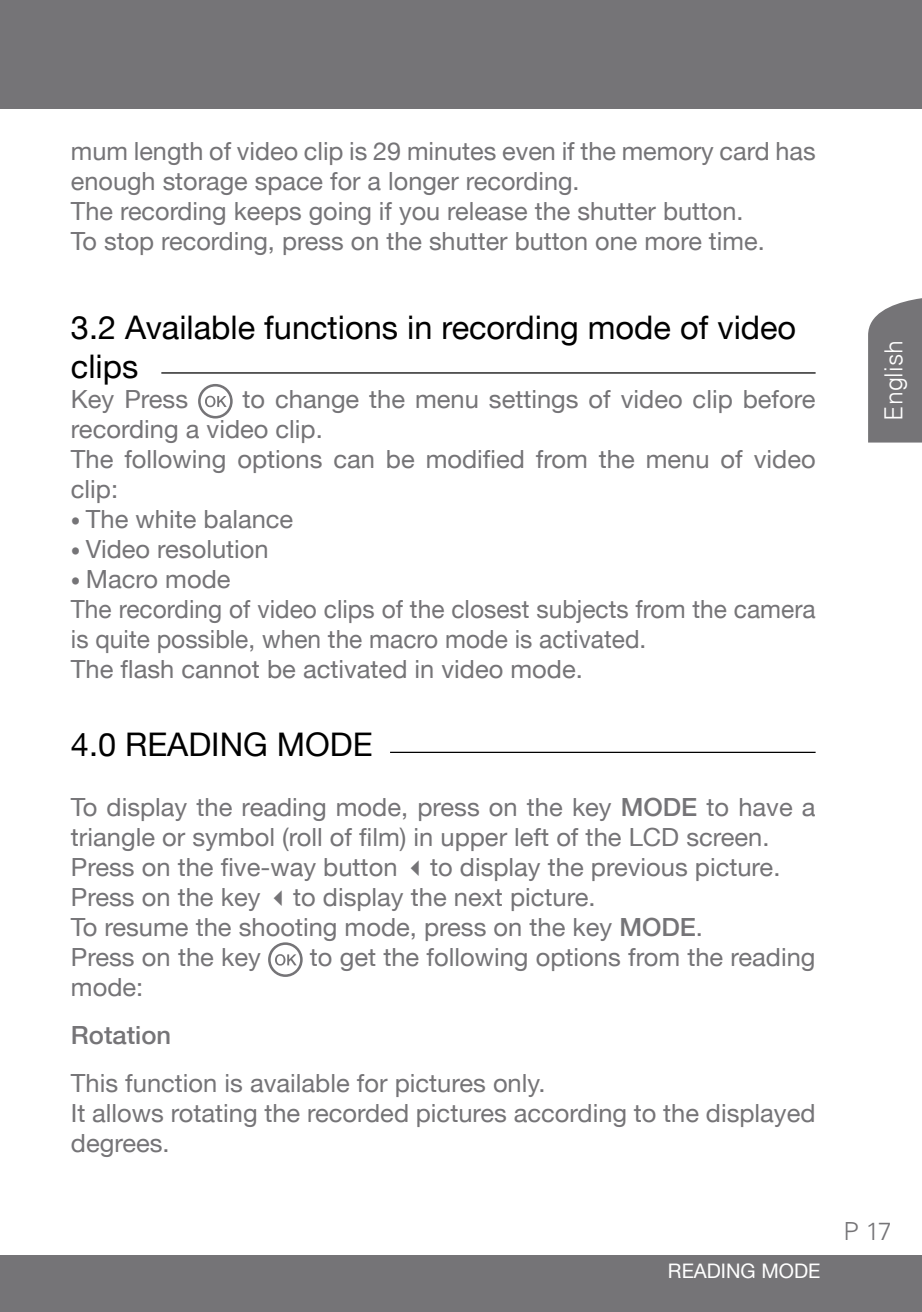
<style>
.page{position:relative;width:922px;height:1312px;background:#fff}
.page>*{position:absolute;margin:0;border:0;box-sizing:border-box;transform-origin:0 0}
.t1{font:32.5px/39px "Helvetica Neue LT";color:#000}
.t2{font:25px/30px "Helvetica Neue LT";color:#757477}
.t3{font:500 25px "Helvetica Neue LT";color:#757477}
.t4{font:300 25px "Univers LT";color:#fff}
.t5{font:300 25px "Univers LT";color:#757477}
.t6{font:20px "Helvetica Neue LT";color:#fff}
.s1{font-size:20px}
.s2{font-weight:500}
</style>
<div class="page">
<svg style="left:868px;top:298px;width:53px;height:144px;background:#7e7d7f"></svg>
<div style="left:0;top:1254px;width:921px;height:57px;background:#757477"></div>
<div style="left:0;top:0;width:921px;height:109px;background:#757477"></div>
<div style="left:198px;top:384px;width:34px;height:34px;border:3px solid #757477;border-radius:50%"></div>
<svg style="left:205px;top:395px;width:22px;height:12px"></svg>
<svg style="left:269px;top:943px;width:32px;height:32px"></svg>
<div style="left:268px;top:942px;width:34px;height:34px;border:3px solid #757477;border-radius:50%"></div>
<svg style="left:275px;top:953px;width:21px;height:12px"></svg>
<hr style="left:161px;top:372px;width:654px;height:1px;background:#000">
<hr style="left:390px;top:751px;width:425px;height:1px;background:#000">
<p class="t2" style="left:71px;top:135px;width:746px">mum length of video clip is 29 minutes even if the memory card has enough storage space for a longer recording.<br>The recording keeps going if you release the shutter button.<br>To stop recording, press on the shutter button one more time.</p>
<h1 class="t1" style="left:71px;top:307px;width:726px">3.2 Available functions in recording mode of video clips</h1>
<p class="t2" style="left:71px;top:383px;width:119px">Key Press</p>
<p class="t2" style="left:71px;top:383px;width:746px;text-indent:172px">to change the menu settings of video clip before recording a video clip.<br>The following options can be modified from the menu of video clip:</p>
<p class="t2" style="left:71px;top:503px;width:224px"><span class="s1">•</span> The white balance</p>
<p class="t2" style="left:71px;top:533px;width:199px"><span class="s1">•</span> Video resolution</p>
<p class="t2" style="left:71px;top:563px;width:746px"><span class="s1">•</span> Macro mode<br>The recording of video clips of the closest subjects from the camera is quite possible, when the macro mode is activated.<br>The flash cannot be activated in video mode.</p>
<h1 class="t1" style="left:71px;top:724px;width:97px">4.0 Reading</h1>
<h1 class="t1" style="left:277px;top:724px;width:24px">mode</h1>
<p class="t2" style="left:71px;top:791px;width:746px">To display the reading mode, press on the key <span class="s2">MODE</span> to have a triangle or symbol (roll of film) in upper left of the LCD screen.<br>Press on the five-way button ✓to display the previous picture.<br>Press on the key ✓to display the next picture.<br>To resume the shooting mode, press on the key <span class="s2">MODE</span>.<br>Press on the key</p>
<p class="t2" style="left:310px;top:941px;width:507px">to get the following options from the reading</p>
<p class="t2" style="left:71px;top:971px;width:74px">mode:</p>
<p class="t3" style="left:71px;top:1020px;width:102px">Rotation</p>
<p class="t2" style="left:71px;top:1067px;width:746px">This function is available for pictures only.<br>It allows rotating the recorded pictures according to the displayed degrees.</p>
<p class="t6" style="left:667px;top:1258px;width:27px">Reading</p>
<p class="t6" style="left:761px;top:1258px;width:16px">mode</p>
<p class="t4" style="left:878px;top:420px;width:82px;rotate:-90deg">English</p>
<p class="t5" style="left:843px;top:1215px;width:50px">P 17</p>
</div>
